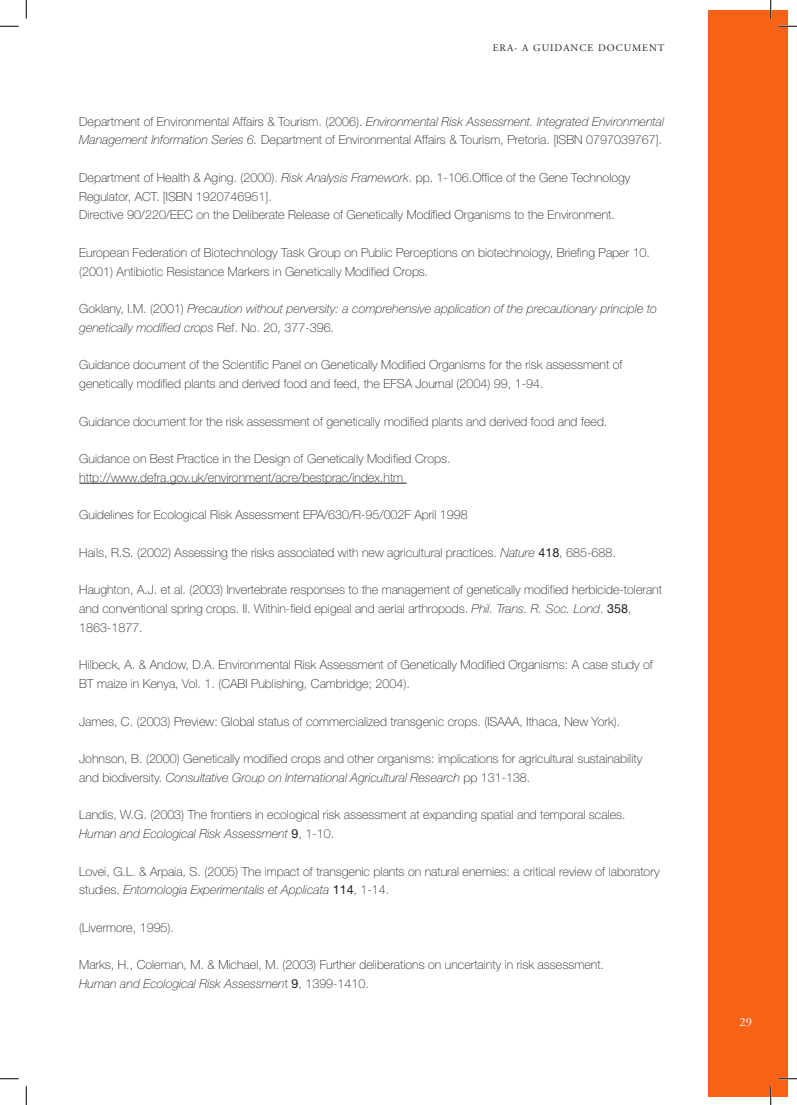
<style>
.page{position:relative;width:797px;height:1105px;background:#fff}
.page>*{position:absolute;margin:0;border:0;box-sizing:border-box;transform-origin:0 0}
.t1{font:100 12.5px/18.8px "Helvetica Neue";color:#231f20}
.t2{font:italic 100 12.5px/18.8px "Helvetica Neue";color:#231f20}
.t3{font:12.5px "Adobe Garamond Pro";color:#fff}
.t4{font:10px "Adobe Garamond Pro";letter-spacing:.1em;color:#231f20}
.s1{font-style:italic}
.s2{font-style:normal}
.s3{font-weight:400}
</style>
<div class="page">
<div style="left:708px;top:11px;width:80px;height:1085px;background:#f76217"></div>
<hr style="left:79px;top:483px;width:327px;height:1px;background:#231f20">
<svg style="left:0;top:25px;width:19px;height:2px"></svg>
<svg style="left:778px;top:25px;width:19px;height:2px"></svg>
<svg style="left:0;top:1078px;width:19px;height:1px"></svg>
<svg style="left:778px;top:1078px;width:19px;height:1px"></svg>
<svg style="left:25px;top:0;width:2px;height:19px"></svg>
<svg style="left:25px;top:1086px;width:2px;height:19px"></svg>
<svg style="left:770px;top:0;width:1px;height:19px"></svg>
<svg style="left:770px;top:1086px;width:1px;height:19px"></svg>
<p class="t4" style="left:493px;top:41px;width:173px">ERA- A GUIDANCE DOCUMENT</p>
<p class="t1" style="left:79px;top:112px;width:586px">Department of Environmental Affairs &amp; Tourism. (2006). <span class="s1">Environmental Risk Assessment. Integrated Environmental<br>Management Information Series 6.</span> Department of Environmental Affairs &amp; Tourism, Pretoria. [ISBN 0797039767].</p>
<p class="t1" style="left:79px;top:168px;width:552px">Department of Health &amp; Aging. (2000). <span class="s1">Risk Analysis Framework</span>. pp. 1-106.Office of the Gene Technology<br>Regulator, ACT. [ISBN 1920746951].<br>Directive 90/220/EEC on the Deliberate Release of Genetically Modified Organisms to the Environment.</p>
<p class="t1" style="left:79px;top:243px;width:572px">European Federation of Biotechnology Task Group on Public Perceptions on biotechnology, Briefing Paper 10. (2001) Antibiotic Resistance Markers in Genetically Modified Crops.</p>
<p class="t2" style="left:79px;top:299px;width:579px"><span class="s2">Goklany, I.M. (2001)</span> Precaution without perversity: a comprehensive application of the precautionary principle to genetically modified crops <span class="s2">Ref. No. 20, 377-396.</span></p>
<p class="t1" style="left:79px;top:356px;width:544px">Guidance document of the Scientific Panel on Genetically Modified Organisms for the risk assessment of genetically modified plants and derived food and feed, the EFSA Journal (2004) 99, 1-94.</p>
<p class="t1" style="left:79px;top:412px;width:529px">Guidance document for the risk assessment of genetically modified plants and derived food and feed.</p>
<p class="t1" style="left:79px;top:449px;width:373px">Guidance on Best Practice in the Design of Genetically Modified Crops. http://www.defra.gov.uk/environment/acre/bestprac/index.htm</p>
<p class="t1" style="left:79px;top:506px;width:390px">Guidelines for Ecological Risk Assessment EPA/630/R-95/002F April 1998</p>
<p class="t1" style="left:79px;top:543px;width:538px">Hails, R.S. (2002) Assessing the risks associated with new agricultural practices. <span class="s1">Nature</span> <span class="s3">418</span>, 685-688.</p>
<p class="t1" style="left:79px;top:581px;width:584px">Haughton, A.J. et al. (2003) Invertebrate responses to the management of genetically modified herbicide-tolerant and conventional spring crops. II. Within-field epigeal and aerial arthropods. <span class="s1">Phil. Trans. R. Soc. Lond</span>. <span class="s3">358</span>,<br>1863-1877.</p>
<p class="t1" style="left:79px;top:656px;width:575px">Hilbeck, A. &amp; Andow, D.A. Environmental Risk Assessment of Genetically Modified Organisms: A case study of<br>BT maize in Kenya, Vol. 1. (CABI Publishing, Cambridge; 2004).</p>
<p class="t1" style="left:79px;top:712px;width:542px">James, C. (2003) Preview: Global status of commercialized transgenic crops. (ISAAA, Ithaca, New York).</p>
<p class="t1" style="left:79px;top:749px;width:564px">Johnson, B. (2000) Genetically modified crops and other organisms: implications for agricultural sustainability and biodiversity. <span class="s1">Consultative Group on International Agricultural Research</span> pp 131-138.</p>
<p class="t1" style="left:79px;top:806px;width:548px">Landis, W.G. (2003) The frontiers in ecological risk assessment at expanding spatial and temporal scales.<br><span class="s1">Human and Ecological Risk Assessment</span> <span class="s3">9</span>, 1-10.</p>
<p class="t1" style="left:79px;top:862px;width:582px">Lovei, G.L. &amp; Arpaia, S. (2005) The impact of transgenic plants on natural enemies: a critical review of laboratory studies. <span class="s1">Entomologia Experimentalis et Applicata</span> <span class="s3">114</span>, 1-14.</p>
<p class="t1" style="left:79px;top:918px;width:96px">(Livermore, 1995).</p>
<p class="t1" style="left:79px;top:956px;width:526px">Marks, H., Coleman, M. &amp; Michael, M. (2003) Further deliberations on uncertainty in risk assessment.<br><span class="s1">Human and Ecological Risk Assessmen</span>t <span class="s3">9</span>, 1399-1410.</p>
<p class="t3" style="left:739px;top:1014px;width:7px">29</p>
</div>
